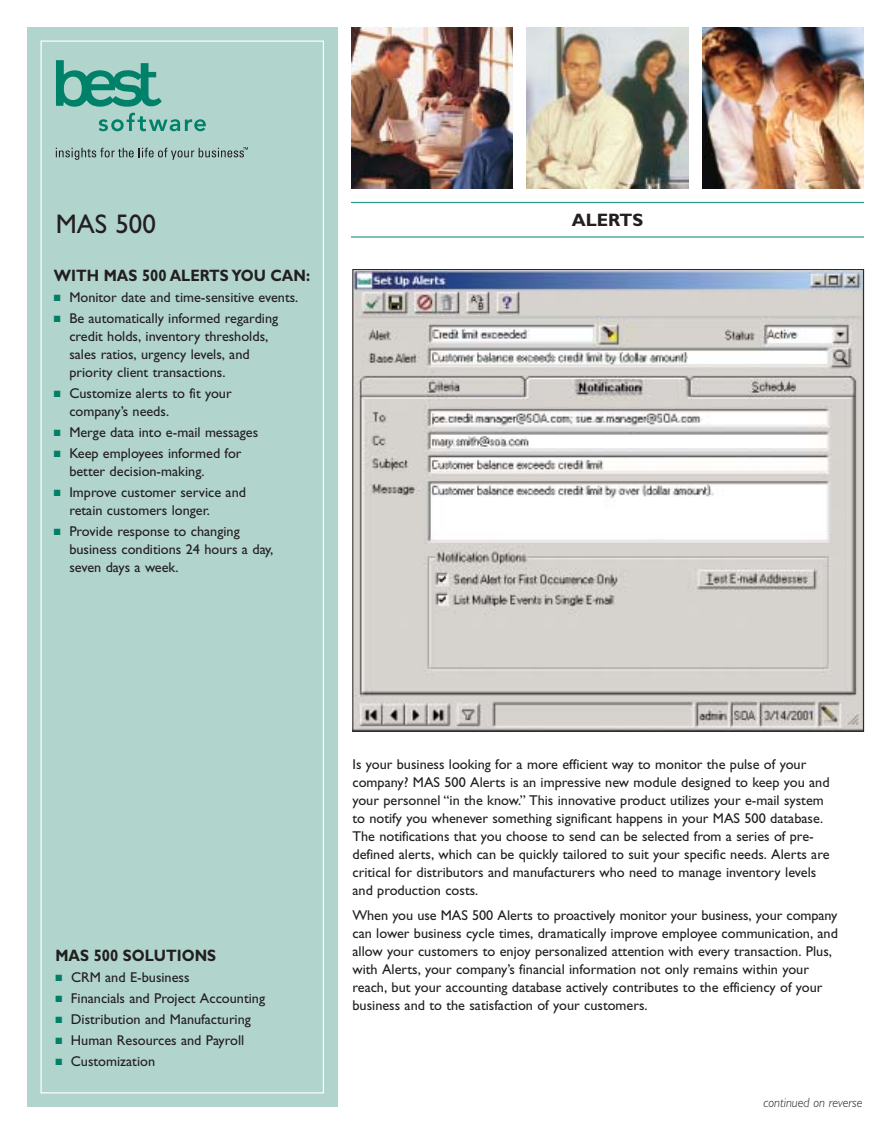
<style>
.page{position:relative;width:891px;height:1134px;background:#fff}
.page>*{position:absolute;margin:0;border:0;box-sizing:border-box;transform-origin:0 0}
.t1{font:27px "Gill Sans";color:#231f20}
.t2{font:700 18px "Gill Sans";color:#231f20}
.t3{font:700 16.5px "Gill Sans";color:#231f20;scale:.9 1}
.t4{font:14.25px/18px "Gill Sans";color:#231f20}
.t5{font:italic 300 13.5px "Gill Sans";color:#231f20;scale:.95 1}
.s1{color:#008066}
</style>
<div class="page">
<div style="left:27px;top:27px;width:311px;height:1080px;background:#b1d4cc"></div>
<img style="left:351px;top:27px;width:162px;height:162px">
<img style="left:526px;top:27px;width:162px;height:162px">
<img style="left:702px;top:27px;width:162px;height:162px">
<svg style="left:56px;top:60px;width:106px;height:47px"></svg>
<svg style="left:99px;top:113px;width:107px;height:18px"></svg>
<svg style="left:56px;top:147px;width:192px;height:13px"></svg>
<hr style="left:351px;top:202px;width:513px;height:1px;background:#289b88">
<hr style="left:351px;top:236px;width:513px;height:2px;background:#289b88">
<img style="left:354px;top:271px;width:508px;height:459px">
<h1 class="t1" style="left:56px;top:215px;width:102px">MAS 500</h1>
<p class="t3" style="left:54px;top:270px;width:286px">WITH MAS 500 ALERTS YOU CAN:</p>
<p class="t4" style="left:54px;top:290px;width:246px"><span class="s1">■</span> Monitor date and time-sensitive events.</p>
<p class="t4" style="left:69px;top:311px;width:210px;text-indent:-15px"><span class="s1">■</span> Be automatically informed regarding credit holds, inventory thresholds, sales ratios, urgency levels, and priority client transactions.</p>
<p class="t4" style="left:69px;top:386px;width:164px;text-indent:-15px"><span class="s1">■</span> Customize alerts to fit your company’s needs.</p>
<p class="t4" style="left:54px;top:425px;width:206px"><span class="s1">■</span> Merge data into e-mail messages</p>
<p class="t4" style="left:69px;top:446px;width:174px;text-indent:-15px"><span class="s1">■</span> Keep employees informed for better decision-making.</p>
<p class="t4" style="left:69px;top:485px;width:178px;text-indent:-15px"><span class="s1">■</span> Improve customer service and retain customers longer.</p>
<p class="t4" style="left:69px;top:524px;width:206px;text-indent:-15px"><span class="s1">■</span> Provide response to changing business conditions 24 hours a day, seven days a week.</p>
<p class="t2" style="left:572px;top:213px;width:73px">ALERTS</p>
<p class="t3" style="left:56px;top:950px;width:180px">MAS 500 SOLUTIONS</p>
<p class="t4" style="left:56px;top:970px;width:136px"><span class="s1">■</span> CRM and E-business</p>
<p class="t4" style="left:56px;top:991px;width:211px"><span class="s1">■</span> Financials and Project Accounting</p>
<p class="t4" style="left:56px;top:1012px;width:197px"><span class="s1">■</span> Distribution and Manufacturing</p>
<p class="t4" style="left:56px;top:1033px;width:190px"><span class="s1">■</span> Human Resources and Payroll</p>
<p class="t4" style="left:56px;top:1054px;width:101px"><span class="s1">■</span> Customization</p>
<p class="t4" style="left:352px;top:756px;width:479px">Is your business looking for a more efficient way to monitor the pulse of your company? MAS 500 Alerts is an impressive new module designed to keep you and your personnel “in the know.” This innovative product utilizes your e-mail system to notify you whenever something significant happens in your MAS 500 database.<br>The notifications that you choose to send can be selected from a series of pre&shy;defined alerts, which can be quickly tailored to suit your specific needs. Alerts are critical for distributors and manufacturers who need to manage inventory levels and production costs.</p>
<p class="t4" style="left:352px;top:908px;width:487px">When you use MAS 500 Alerts to proactively monitor your business, your company can lower business cycle times, dramatically improve employee communication, and allow your customers to enjoy personalized attention with every transaction. Plus, with Alerts, your company’s financial information not only remains within your reach, but your accounting database actively contributes to the efficiency of your business and to the satisfaction of your customers.</p>
<p class="t5" style="left:764px;top:1098px;width:106px">continued on reverse</p>
</div>
